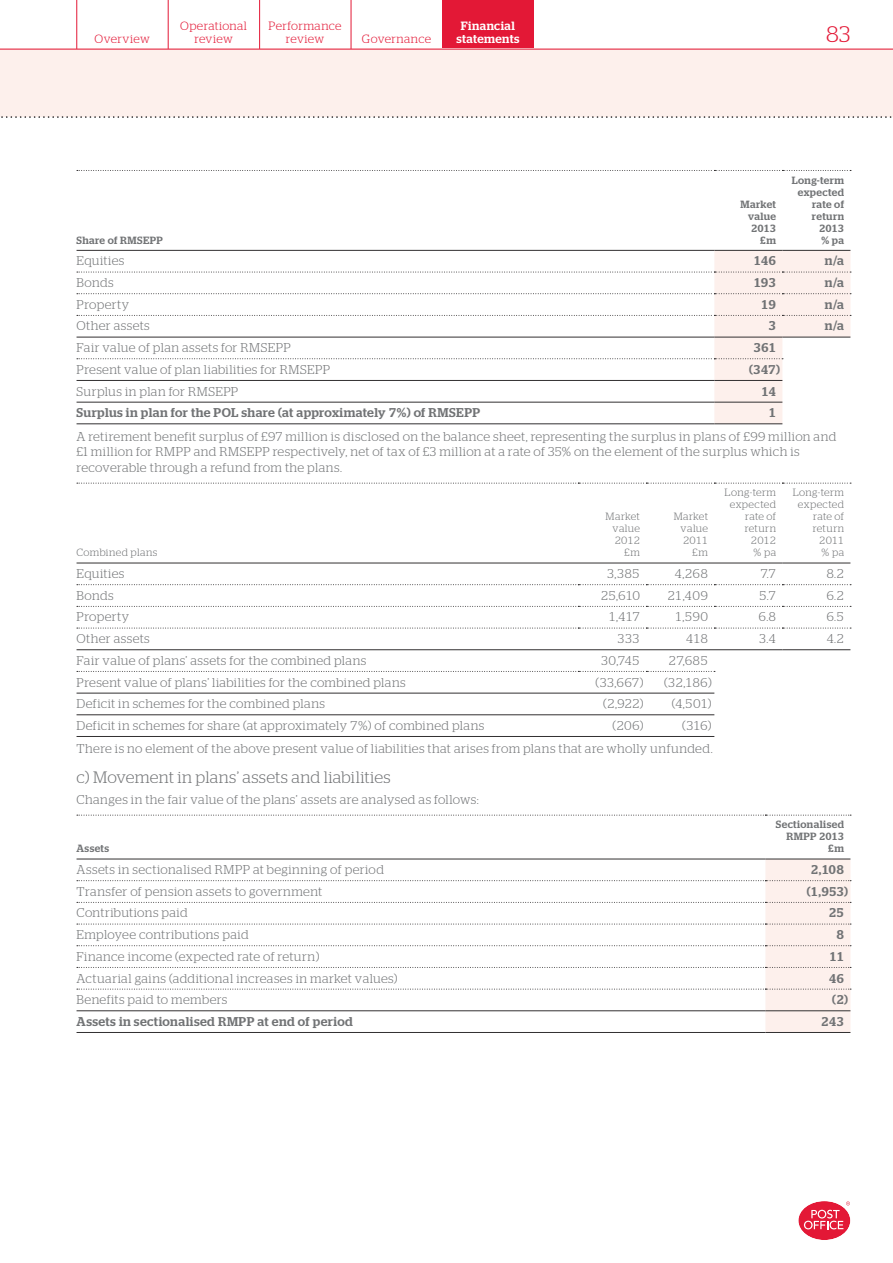
<style>
.page{position:relative;width:893px;height:1263px;background:#fff}
.page>*{position:absolute;margin:0;border:0;box-sizing:border-box;transform-origin:0 0}
.t1{font:300 22.5px "Stag";color:#e31836}
.t2{font:300 16.5px "Stag";letter-spacing:.015em;color:#717375}
.t3{font:300 12.75px/15.5px "Stag";letter-spacing:.03em;color:#717375}
.t4{font:500 12.75px "Stag";letter-spacing:.025em;color:#717375}
.t5{font:300 12px/12.8px "Stag";letter-spacing:.025em;color:#e31836;text-align:center}
.t6{font:500 12px "Stag";letter-spacing:.035em;color:#fff}
.t7{font:300 10.5px/12px "Stag";letter-spacing:.03em;color:#717375;text-align:right}
.t8{font:500 10.5px/12px "Stag";letter-spacing:.035em;color:#717375;text-align:right}
</style>
<div class="page">
<svg style="left:798px;top:1201px;width:53px;height:39px"></svg>
<div style="left:442px;top:0;width:92px;height:49px;background:#e31836"></div>
<div style="left:0;top:49px;width:893px;height:68px;background:#fdf0ec"></div>
<svg style="left:1px;top:116px;width:891px;height:2px"></svg>
<hr style="left:351px;top:0;width:1px;height:49px;background:#e31836">
<hr style="left:259px;top:0;width:1px;height:49px;background:#e31836">
<hr style="left:168px;top:0;width:1px;height:49px;background:#e31836">
<hr style="left:77px;top:0;width:1px;height:49px;background:#e31836">
<hr style="left:0;top:49px;width:893px;height:1px;background:#e31836">
<svg style="left:77px;top:170px;width:774px;height:1px"></svg>
<svg style="left:77px;top:250px;width:774px;height:174px"></svg>
<svg style="left:77px;top:606px;width:774px;height:1px"></svg>
<svg style="left:77px;top:628px;width:774px;height:1px"></svg>
<hr style="left:77px;top:649px;width:705px;height:1px;background:#323031">
<hr style="left:782px;top:649px;width:68px;height:1px;background:#323031">
<hr style="left:77px;top:693px;width:637px;height:1px;background:#323031">
<hr style="left:77px;top:736px;width:637px;height:1px;background:#323031">
<svg style="left:77px;top:483px;width:774px;height:1px"></svg>
<svg style="left:77px;top:671px;width:638px;height:1px"></svg>
<hr style="left:77px;top:562px;width:705px;height:1px;background:#323031">
<hr style="left:782px;top:562px;width:68px;height:1px;background:#323031">
<hr style="left:77px;top:714px;width:637px;height:1px;background:#323031">
<svg style="left:77px;top:584px;width:774px;height:1px"></svg>
<hr style="left:77px;top:1032px;width:688px;height:1px;background:#323031">
<hr style="left:765px;top:1032px;width:85px;height:1px;background:#323031">
<svg style="left:77px;top:815px;width:774px;height:1px"></svg>
<hr style="left:77px;top:858px;width:688px;height:1px;background:#323031">
<hr style="left:765px;top:858px;width:85px;height:1px;background:#323031">
<svg style="left:77px;top:859px;width:774px;height:173px"></svg>
<p class="t6" style="left:461px;top:21px;width:56px">Financial</p>
<p class="t5" style="left:180px;top:21px;width:68px">Operational review</p>
<p class="t5" style="left:269px;top:21px;width:74px">Performance review</p>
<p class="t5" style="left:95px;top:33px;width:57px">Overview</p>
<p class="t6" style="left:456px;top:34px;width:64px">statements</p>
<h1 class="t1" style="left:826px;top:25px;width:26px">83</h1>
<p class="t5" style="left:362px;top:33px;width:71px">Governance</p>
<p class="t8" style="left:77px;top:235px;width:88px">Share of RMSEPP</p>
<p class="t8" style="left:740px;top:199px;width:37px">Market value<br>2013 £m</p>
<p class="t8" style="left:792px;top:175px;width:54px">Long-term expected rate of return<br>2013<br>% pa</p>
<p class="t3" style="left:77px;top:255px;width:49px">Equities</p>
<p class="t4" style="left:753px;top:256px;width:24px">146</p>
<p class="t4" style="left:825px;top:256px;width:21px">n/a</p>
<p class="t3" style="left:77px;top:276px;width:39px">Bonds</p>
<p class="t4" style="left:753px;top:278px;width:24px">193</p>
<p class="t4" style="left:825px;top:278px;width:21px">n/a</p>
<p class="t3" style="left:77px;top:298px;width:54px">Property</p>
<p class="t4" style="left:761px;top:300px;width:17px">19</p>
<p class="t4" style="left:825px;top:300px;width:21px">n/a</p>
<p class="t3" style="left:77px;top:320px;width:75px">Other assets</p>
<p class="t4" style="left:768px;top:321px;width:9px">3</p>
<p class="t4" style="left:825px;top:321px;width:21px">n/a</p>
<p class="t3" style="left:77px;top:341px;width:216px">Fair value of plan assets for RMSEPP</p>
<p class="t4" style="left:754px;top:343px;width:24px">361</p>
<p class="t3" style="left:77px;top:363px;width:255px">Present value of plan liabilities for RMSEPP</p>
<p class="t4" style="left:749px;top:365px;width:32px">(347)</p>
<p class="t3" style="left:77px;top:385px;width:163px">Surplus in plan for RMSEPP</p>
<p class="t4" style="left:761px;top:386px;width:16px">14</p>
<p class="t4" style="left:77px;top:408px;width:405px">Surplus in plan for the POL share (at approximately 7%) of RMSEPP</p>
<p class="t4" style="left:768px;top:408px;width:9px">1</p>
<p class="t3" style="left:77px;top:430px;width:761px">A retirement benefit surplus of £97 million is disclosed on the balance sheet, representing the surplus in plans of £99 million and £1 million for RMPP and RMSEPP respectively, net of tax of £3 million at a rate of 35% on the element of the surplus which is recoverable through a refund from the plans.</p>
<p class="t7" style="left:77px;top:548px;width:82px">Combined plans</p>
<p class="t7" style="left:606px;top:512px;width:36px">Market value<br>2012 £m</p>
<p class="t7" style="left:674px;top:512px;width:36px">Market value<br>2011 £m</p>
<p class="t7" style="left:725px;top:488px;width:53px">Long-term expected rate of return<br>2012<br>% pa</p>
<p class="t7" style="left:793px;top:488px;width:53px">Long-term expected rate of return<br>2011<br>% pa</p>
<p class="t3" style="left:77px;top:567px;width:49px">Equities</p>
<p class="t3" style="left:607px;top:567px;width:34px">3,385</p>
<p class="t3" style="left:675px;top:567px;width:35px">4,268</p>
<p class="t3" style="left:760px;top:567px;width:17px">7.7</p>
<p class="t3" style="left:826px;top:567px;width:19px">8.2</p>
<p class="t3" style="left:77px;top:589px;width:39px">Bonds</p>
<p class="t3" style="left:601px;top:589px;width:41px">25,610</p>
<p class="t3" style="left:668px;top:589px;width:42px">21,409</p>
<p class="t3" style="left:759px;top:589px;width:18px">5.7</p>
<p class="t3" style="left:826px;top:589px;width:19px">6.2</p>
<p class="t3" style="left:77px;top:611px;width:54px">Property</p>
<p class="t3" style="left:608px;top:611px;width:33px">1,417</p>
<p class="t3" style="left:675px;top:611px;width:35px">1,590</p>
<p class="t3" style="left:758px;top:611px;width:19px">6.8</p>
<p class="t3" style="left:826px;top:611px;width:19px">6.5</p>
<p class="t3" style="left:77px;top:632px;width:75px">Other assets</p>
<p class="t3" style="left:617px;top:632px;width:24px">333</p>
<p class="t3" style="left:686px;top:632px;width:24px">418</p>
<p class="t3" style="left:759px;top:632px;width:19px">3.4</p>
<p class="t3" style="left:826px;top:632px;width:19px">4.2</p>
<p class="t3" style="left:77px;top:654px;width:291px">Fair value of plans’ assets for the combined plans</p>
<p class="t3" style="left:601px;top:654px;width:41px">30,745</p>
<p class="t3" style="left:669px;top:654px;width:41px">27,685</p>
<p class="t3" style="left:77px;top:676px;width:331px">Present value of plans’ liabilities for the combined plans</p>
<p class="t3" style="left:596px;top:676px;width:50px">(33,667)</p>
<p class="t3" style="left:664px;top:676px;width:49px">(32,186)</p>
<p class="t3" style="left:77px;top:697px;width:250px">Deficit in schemes for the combined plans</p>
<p class="t3" style="left:603px;top:697px;width:42px">(2,922)</p>
<p class="t3" style="left:672px;top:697px;width:41px">(4,501)</p>
<p class="t3" style="left:77px;top:719px;width:409px">Deficit in schemes for share (at approximately 7%) of combined plans</p>
<p class="t3" style="left:613px;top:719px;width:33px">(206)</p>
<p class="t3" style="left:77px;top:715px;width:638px;line-height:23.5px;text-align:right">(316)<br>There is no element of the above present value of liabilities that arises from plans that are wholly unfunded.</p>
<p class="t2" style="left:77px;top:771px;width:316px">c) Movement in plans’ assets and liabilities</p>
<p class="t3" style="left:77px;top:793px;width:404px">Changes in the fair value of the plans’ assets are analysed as follows:</p>
<p class="t8" style="left:77px;top:844px;width:34px">Assets</p>
<p class="t8" style="left:776px;top:820px;width:70px">Sectionalised<br>RMPP 2013 £m</p>
<p class="t3" style="left:77px;top:863px;width:309px">Assets in sectionalised RMPP at beginning of period</p>
<p class="t4" style="left:811px;top:865px;width:35px">2,108</p>
<p class="t3" style="left:77px;top:885px;width:247px">Transfer of pension assets to government</p>
<p class="t4" style="left:807px;top:886px;width:43px">(1,953)</p>
<p class="t3" style="left:77px;top:907px;width:113px">Contributions paid</p>
<p class="t4" style="left:829px;top:908px;width:17px">25</p>
<p class="t3" style="left:77px;top:928px;width:174px">Employee contributions paid</p>
<p class="t4" style="left:836px;top:930px;width:9px">8</p>
<p class="t3" style="left:77px;top:950px;width:244px">Finance income (expected rate of return)</p>
<p class="t4" style="left:829px;top:951px;width:16px">11</p>
<p class="t3" style="left:77px;top:972px;width:322px">Actuarial gains (additional increases in market values)</p>
<p class="t4" style="left:829px;top:973px;width:17px">46</p>
<p class="t3" style="left:77px;top:993px;width:152px">Benefits paid to members</p>
<p class="t4" style="left:832px;top:995px;width:17px">(2)</p>
<p class="t4" style="left:77px;top:1017px;width:278px">Assets in sectionalised RMPP at end of period</p>
<p class="t4" style="left:821px;top:1017px;width:24px">243</p>
</div>
